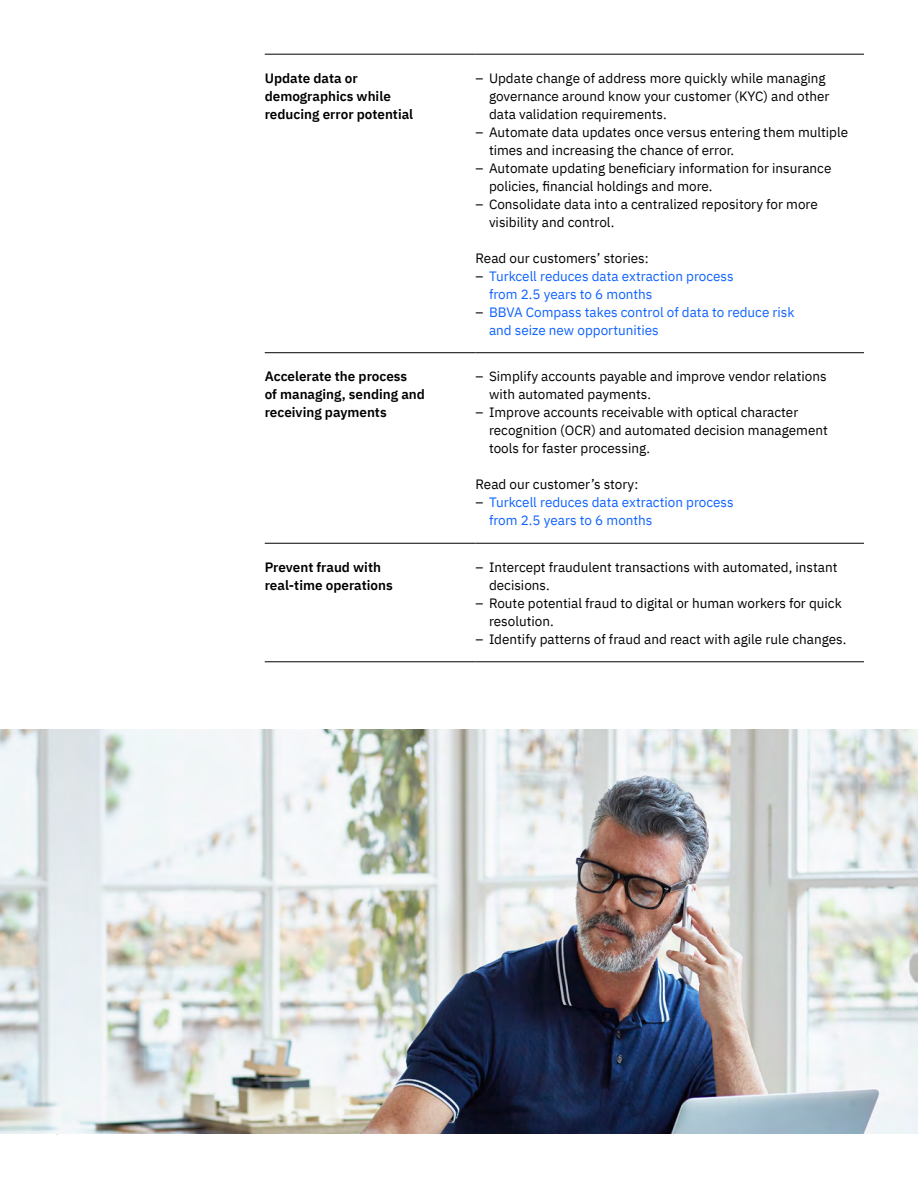
<style>
.page{position:relative;width:918px;height:1188px;background:#fff}
.page>*{position:absolute;margin:0;border:0;box-sizing:border-box;transform-origin:0 0}
.Before_bullet{font:13.5px/18px "IBM Plex Sans";color:#000}
.t1{font:13.5px/18px "IBM Plex Sans";color:#0f62fe}
.H3{font:600 13.5px/18px "IBM Plex Sans";color:#000}
.s1{color:#000}
</style>
<div class="page">
<img style="left:0;top:729px;width:918px;height:405px">
<hr style="left:265px;top:54px;width:211px;height:1px;background:#000">
<hr style="left:476px;top:54px;width:388px;height:1px;background:#000">
<hr style="left:265px;top:352px;width:211px;height:1px;background:#000">
<hr style="left:476px;top:352px;width:388px;height:1px;background:#000">
<hr style="left:265px;top:543px;width:211px;height:1px;background:#000">
<hr style="left:476px;top:543px;width:388px;height:1px;background:#000">
<hr style="left:265px;top:662px;width:211px;height:1px;background:#000">
<hr style="left:476px;top:662px;width:388px;height:1px;background:#000">
<p class="H3" style="left:265px;top:68px;width:150px">Update data or demographics while reducing error potential</p>
<p class="Before_bullet" style="left:489px;top:68px;width:342px;text-indent:-14px">– Update change of address more quickly while managing governance around know your customer (KYC) and other data validation requirements.</p>
<p class="Before_bullet" style="left:489px;top:122px;width:361px;text-indent:-14px">– Automate data updates once versus entering them multiple times and increasing the chance of error.</p>
<p class="Before_bullet" style="left:489px;top:158px;width:344px;text-indent:-14px">– Automate updating beneficiary information for insurance policies, financial holdings and more.</p>
<p class="Before_bullet" style="left:489px;top:194px;width:330px;text-indent:-14px">– Consolidate data into a centralized repository for more visibility and control.</p>
<p class="Before_bullet" style="left:476px;top:248px;width:175px">Read our customers’ stories:</p>
<p class="t1" style="left:489px;top:266px;width:246px;text-indent:-14px"><span class="s1">–</span> Turkcell reduces data extraction process from 2.5 years to 6 months</p>
<p class="t1" style="left:489px;top:302px;width:307px;text-indent:-14px"><span class="s1">–</span> BBVA Compass takes control of data to reduce risk and seize new opportunities</p>
<p class="H3" style="left:265px;top:366px;width:162px">Accelerate the process<br>of managing, sending and receiving payments</p>
<p class="Before_bullet" style="left:489px;top:366px;width:339px;text-indent:-14px">– Simplify accounts payable and improve vendor relations with automated payments.</p>
<p class="Before_bullet" style="left:489px;top:402px;width:340px;text-indent:-14px">– Improve accounts receivable with optical character recognition (OCR) and automated decision management tools for faster processing.</p>
<p class="Before_bullet" style="left:476px;top:474px;width:164px">Read our customer’s story:</p>
<p class="t1" style="left:489px;top:492px;width:246px;text-indent:-14px"><span class="s1">–</span> Turkcell reduces data extraction process from 2.5 years to 6 months</p>
<p class="H3" style="left:265px;top:557px;width:129px">Prevent fraud with real-time operations</p>
<p class="Before_bullet" style="left:489px;top:557px;width:350px;text-indent:-14px">– Intercept fraudulent transactions with automated, instant decisions.</p>
<p class="Before_bullet" style="left:489px;top:593px;width:354px;text-indent:-14px">– Route potential fraud to digital or human workers for quick resolution.</p>
<p class="Before_bullet" style="left:476px;top:629px;width:372px">– Identify patterns of fraud and react with agile rule changes.</p>
</div>
